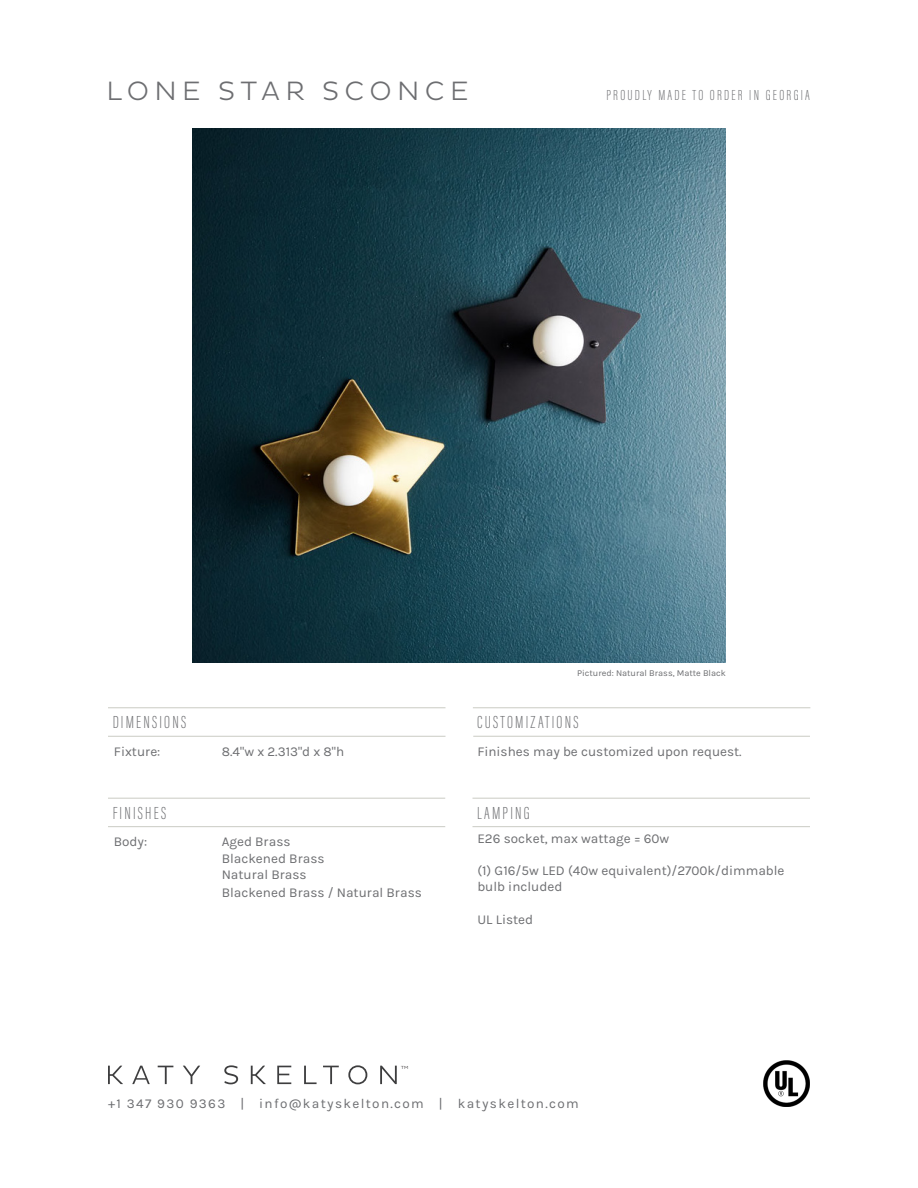
<style>
.page{position:relative;width:918px;height:1188px;background:#fff}
.page>*{position:absolute;margin:0;border:0;box-sizing:border-box;transform-origin:0 0}
.t1{font:300 27px "Pluto Sans";letter-spacing:.2em;color:#6d6e71}
.t2{font:200 18px "Acumin Pro Extra Cond";letter-spacing:.12em;color:#6d6e71}
.t3{font:200 15px "Acumin Pro Extra Cond";letter-spacing:.15em;color:#6d6e71}
.t4{font:13.5px/16.2px "Karla";color:#6d6e71}
.t5{font:13.5px "Karla";letter-spacing:.1em;color:#6d6e71}
.t6{font:9px "Karla";color:#6d6e71}
.t7{font:300 4.5px "Pluto Sans";color:#231f20}
</style>
<div class="page">
<img style="left:192px;top:128px;width:534px;height:534px">
<svg style="left:108px;top:1066px;width:15px;height:18px"></svg>
<svg style="left:132px;top:1066px;width:18px;height:18px"></svg>
<svg style="left:158px;top:1066px;width:15px;height:18px"></svg>
<svg style="left:183px;top:1066px;width:17px;height:18px"></svg>
<svg style="left:224px;top:1065px;width:14px;height:19px"></svg>
<svg style="left:251px;top:1066px;width:15px;height:18px"></svg>
<svg style="left:277px;top:1066px;width:14px;height:18px"></svg>
<svg style="left:304px;top:1066px;width:13px;height:18px"></svg>
<svg style="left:323px;top:1066px;width:16px;height:18px"></svg>
<svg style="left:348px;top:1065px;width:19px;height:19px"></svg>
<svg style="left:380px;top:1066px;width:17px;height:18px"></svg>
<img style="left:764px;top:1061px;width:46px;height:46px">
<hr style="left:473px;top:736px;width:337px;height:1px;background:#cacbc4">
<hr style="left:108px;top:707px;width:338px;height:1px;background:#cacbc4">
<hr style="left:108px;top:736px;width:338px;height:1px;background:#cacbc4">
<hr style="left:472px;top:798px;width:338px;height:1px;background:#cacbc4">
<hr style="left:472px;top:826px;width:338px;height:1px;background:#cacbc4">
<hr style="left:108px;top:798px;width:337px;height:1px;background:#cacbc4">
<hr style="left:108px;top:826px;width:337px;height:1px;background:#cacbc4">
<hr style="left:473px;top:707px;width:337px;height:1px;background:#cacbc4">
<p class="t1" style="left:106px;top:75px;width:364px">LONE STAR SCONCE</p>
<p class="t3" style="left:606px;top:87px;width:205px">PROUDLY MADE TO ORDER IN GEORGIA</p>
<p class="t6" style="left:577px;top:669px;width:150px">Pictured: Natural Brass, Matte Black</p>
<p class="t2" style="left:113px;top:711px;width:75px">DIMENSIONS</p>
<p class="t2" style="left:477px;top:711px;width:103px">CUSTOMIZATIONS</p>
<p class="t4" style="left:114px;top:744px;width:48px">Fixture:</p>
<p class="t4" style="left:222px;top:744px;width:124px">8.4"w x 2.313"d x 8"h</p>
<p class="t4" style="left:477px;top:743px;width:266px">Finishes may be customized upon request.</p>
<p class="t2" style="left:113px;top:802px;width:55px">FINISHES</p>
<p class="t4" style="left:114px;top:834px;width:35px">Body:</p>
<p class="t4" style="left:222px;top:834px;width:70px">Aged Brass</p>
<p class="t4" style="left:222px;top:850px;width:104px">Blackened Brass</p>
<p class="t4" style="left:222px;top:866px;width:87px">Natural Brass</p>
<p class="t4" style="left:222px;top:884px;width:202px">Blackened Brass / Natural Brass</p>
<p class="t7" style="left:401px;top:1065px;width:9px">TM</p>
<p class="t2" style="left:477px;top:802px;width:54px">LAMPING</p>
<p class="t4" style="left:477px;top:830px;width:193px">E26 socket, max wattage = 60w</p>
<p class="t4" style="left:477px;top:863px;width:309px">(1) G16/5w LED (40w equivalent)/2700k/dimmable bulb included</p>
<p class="t4" style="left:477px;top:911px;width:57px">UL Listed</p>
<p class="t5" style="left:108px;top:1096px;width:472px">+1 347 930 9363 | info@katyskelton.com | katyskelton.com</p>
</div>
